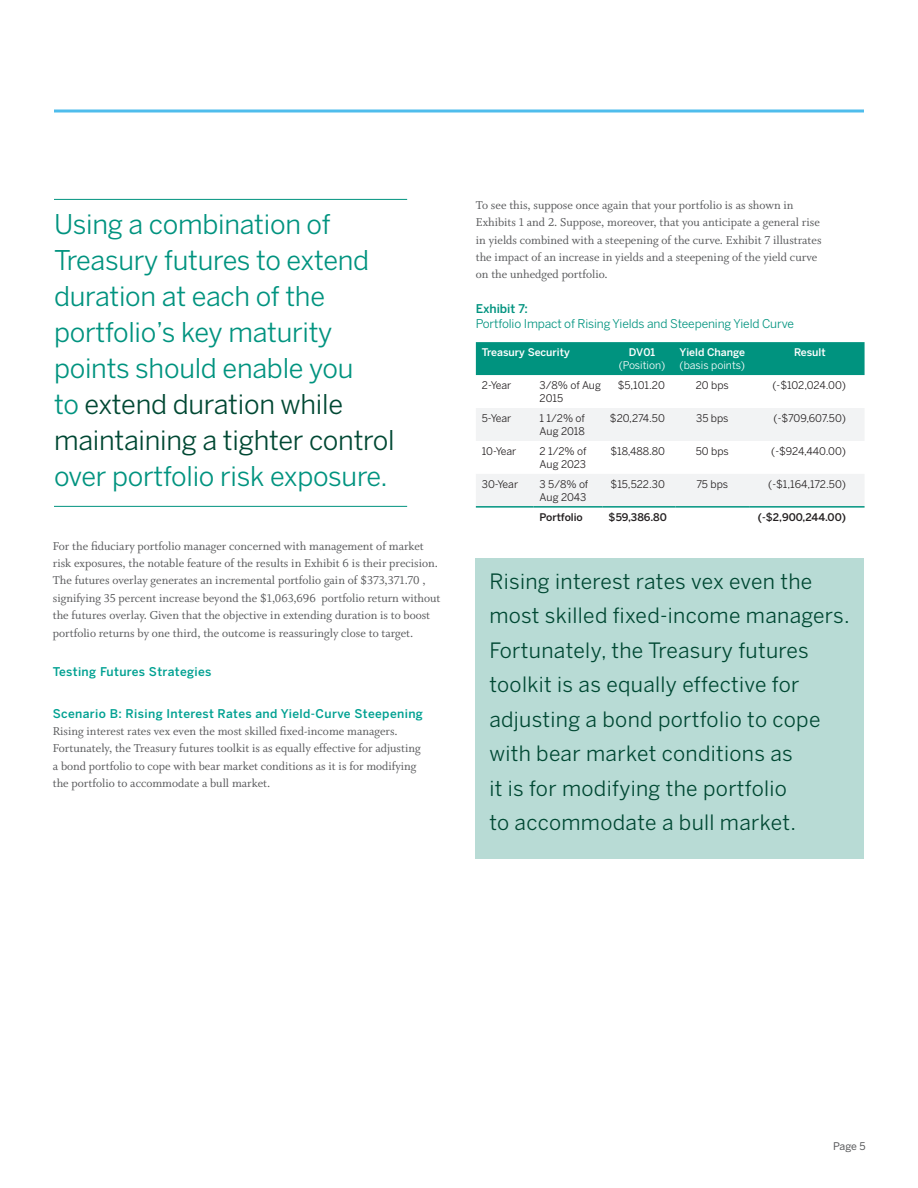
<style>
.page{position:relative;width:918px;height:1188px;background:#fff}
.page>*{position:absolute;margin:0;border:0;box-sizing:border-box;transform-origin:0 0}
.Quote_-_Large{font:27px/36px "Benton Sans";letter-spacing:-.01em;color:#00937f}
.M_roman___9_5_14{font:21px/34.5px "Benton Sans";letter-spacing:.015em;color:#004833}
.Whitman_Body__9_12{font:12.75px/17.2px "Whitman Roman LF";color:#57585a}
.Whitman_Body__9_12-2{font:500 12px "Benton Sans";letter-spacing:.03em;color:#00a192}
.t1{font:12px "Benton Sans";letter-spacing:-.01em;color:#00937f}
.t2{font:500 12px "Benton Sans";color:#00937f}
.t3{font:10.5px/12.6px "Benton Sans";letter-spacing:-.01em;color:#231f20}
.t4{font:10.5px/12.6px "Benton Sans";color:#fff;text-align:center}
.t5{font:500 10.5px "Benton Sans";color:#231f20}
.t6{font:500 10.5px "Benton Sans";color:#fff}
.t7{font:10.5px "Benton Sans";color:#57585a}
.s1{color:#004833}
.s2{font-weight:500}
</style>
<div class="page">
<hr style="left:54px;top:110px;width:810px;height:2px;background:#4fbdec">
<hr style="left:54px;top:199px;width:353px;height:1px;background:#00937f">
<hr style="left:54px;top:506px;width:353px;height:1px;background:#00937f">
<div style="left:476px;top:342px;width:389px;height:33px;background:#00937f"></div>
<svg style="left:476px;top:408px;width:388px;height:98px"></svg>
<hr style="left:476px;top:506px;width:58px;height:2px;background:#00937f">
<hr style="left:534px;top:506px;width:69px;height:2px;background:#00937f">
<hr style="left:603px;top:506px;width:73px;height:2px;background:#00937f">
<hr style="left:676px;top:506px;width:73px;height:2px;background:#00937f">
<hr style="left:749px;top:506px;width:116px;height:2px;background:#00937f">
<div style="left:476px;top:559px;width:388px;height:300px;background:#b8dbd5"></div>
<p class="Quote_-_Large" style="left:54px;top:206px;width:342px">Using a combination of<br>Treasury futures to extend duration at each of the portfolio’s key maturity points should enable you<br>to <span class="s1">extend duration while maintaining a tighter control </span>over portfolio risk exposure.</p>
<p class="Whitman_Body__9_12" style="left:53px;top:537px;width:389px">For the fiduciary portfolio manager concerned with management of market risk exposures, the notable feature of the results in Exhibit 6 is their precision.<br>The futures overlay generates an incremental portfolio gain of $373,371.70 , signifying 35 percent increase beyond the $1,063,696 portfolio return without the futures overlay. Given that the objective in extending duration is to boost portfolio returns by one third, the outcome is reassuringly close to target.</p>
<p class="Whitman_Body__9_12-2" style="left:53px;top:664px;width:160px">Testing Futures Strategies</p>
<p class="Whitman_Body__9_12-2" style="left:53px;top:706px;width:372px">Scenario B: Rising Interest Rates and Yield-Curve Steepening</p>
<p class="Whitman_Body__9_12" style="left:53px;top:723px;width:369px">Rising interest rates vex even the most skilled fixed-income managers.<br>Fortunately, the Treasury futures toolkit is as equally effective for adjusting a bond portfolio to cope with bear market conditions as it is for modifying the portfolio to accommodate a bull market.</p>
<p class="Whitman_Body__9_12" style="left:476px;top:197px;width:347px">To see this, suppose once again that your portfolio is as shown in Exhibits 1 and 2. Suppose, moreover, that you anticipate a general rise in yields combined with a steepening of the curve. Exhibit 7 illustrates the impact of an increase in yields and a steepening of the yield curve on the unhedged portfolio.</p>
<p class="t2" style="left:476px;top:302px;width:54px">Exhibit 7:</p>
<p class="t1" style="left:476px;top:316px;width:320px">Portfolio Impact of Rising Yields and Steepening Yield Curve</p>
<p class="t6" style="left:482px;top:346px;width:89px">Treasury Security</p>
<p class="t4" style="left:619px;top:346px;width:48px"><span class="s2">DV01 </span>(Position)</p>
<p class="t4" style="left:680px;top:346px;width:67px;text-align:left"><span class="s2">Yield Change </span>(basis points)</p>
<p class="t6" style="left:794px;top:346px;width:33px">Result</p>
<p class="t3" style="left:482px;top:379px;width:31px">2-Year</p>
<p class="t3" style="left:540px;top:379px;width:63px">3/8% of Aug<br>2015</p>
<p class="t3" style="left:618px;top:379px;width:49px">$5,101.20</p>
<p class="t3" style="left:696px;top:379px;width:34px">20 bps</p>
<p class="t3" style="left:772px;top:379px;width:75px">(-$102,024.00)</p>
<p class="t3" style="left:482px;top:412px;width:31px">5-Year</p>
<p class="t3" style="left:540px;top:412px;width:47px">1 1/2% of<br>Aug 2018</p>
<p class="t3" style="left:610px;top:412px;width:56px">$20,274.50</p>
<p class="t3" style="left:696px;top:412px;width:34px">35 bps</p>
<p class="t3" style="left:774px;top:412px;width:74px">(-$709,607.50)</p>
<p class="t3" style="left:482px;top:445px;width:36px">10-Year</p>
<p class="t3" style="left:540px;top:445px;width:48px">2 1/2% of<br>Aug 2023</p>
<p class="t3" style="left:610px;top:445px;width:56px">$18,488.80</p>
<p class="t3" style="left:696px;top:445px;width:35px">50 bps</p>
<p class="t3" style="left:771px;top:445px;width:76px">(-$924,440.00)</p>
<p class="t3" style="left:482px;top:478px;width:38px">30-Year</p>
<p class="t3" style="left:540px;top:478px;width:50px">3 5/8% of<br>Aug 2043</p>
<p class="t3" style="left:611px;top:478px;width:56px">$15,522.30</p>
<p class="t3" style="left:697px;top:478px;width:33px">75 bps</p>
<p class="t3" style="left:768px;top:478px;width:79px">(-$1,164,172.50)</p>
<p class="t5" style="left:540px;top:511px;width:45px">Portfolio</p>
<p class="t5" style="left:609px;top:511px;width:60px">$59,386.80</p>
<p class="t5" style="left:758px;top:511px;width:90px">(-$2,900,244.00)</p>
<p class="M_roman___9_5_14" style="left:489px;top:564px;width:362px">Rising interest rates vex even the most skilled fixed-income managers.<br>Fortunately, the Treasury futures toolkit is as equally effective for adjusting a bond portfolio to cope with bear market conditions as<br>it is for modifying the portfolio<br>to accommodate a bull market.</p>
<p class="t7" style="left:833px;top:1140px;width:34px">Page 5</p>
</div>
